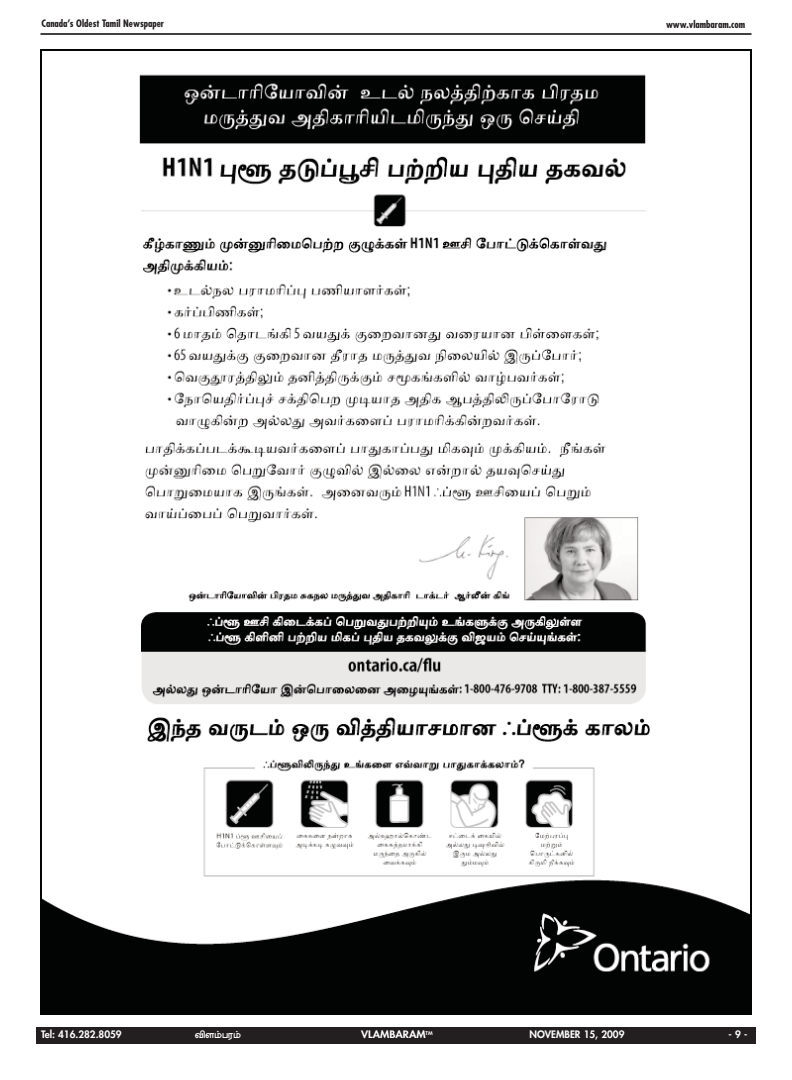
<style>
.page{position:relative;width:792px;height:1080px;background:#fff}
.page>*{position:absolute;margin:0;border:0;box-sizing:border-box;transform-origin:0 0}
.t1{font:700 condensed 10px "Futura";color:#231f20}
.t2{font:800 10px "Futura";color:#fff}
.t3{font:800 10px "Futura";color:#fff;scale:1.1 1}
.t4{font:10px "Trinco";color:#fff}
</style>
<div class="page">
<div style="left:36px;top:1027px;width:720px;height:17px;background:#231f20"></div>
<hr style="left:40px;top:33px;width:712px;height:2px;background:#231f20">
<img style="left:41px;top:49px;width:711px;height:965px">
<p class="t1" style="left:42px;top:19px;width:124px">Canada’s Oldest Tamil Newspaper</p>
<p class="t1" style="left:666px;top:19px;width:81px">www.vlambaram.com</p>
<p class="t2" style="left:41px;top:1030px;width:82px">Tel: 416.282.8059</p>
<p class="t4" style="left:195px;top:1029px;width:48px">Vzm&gt;prm&gt;</p>
<p class="t3" style="left:361px;top:1030px;width:66px">VLAMBARAM<sup>TM</sup></p>
<p class="t2" style="left:530px;top:1030px;width:96px">NOVEMBER 15, 2009</p>
<p class="t2" style="left:729px;top:1030px;width:20px">- 9 -</p>
</div>
